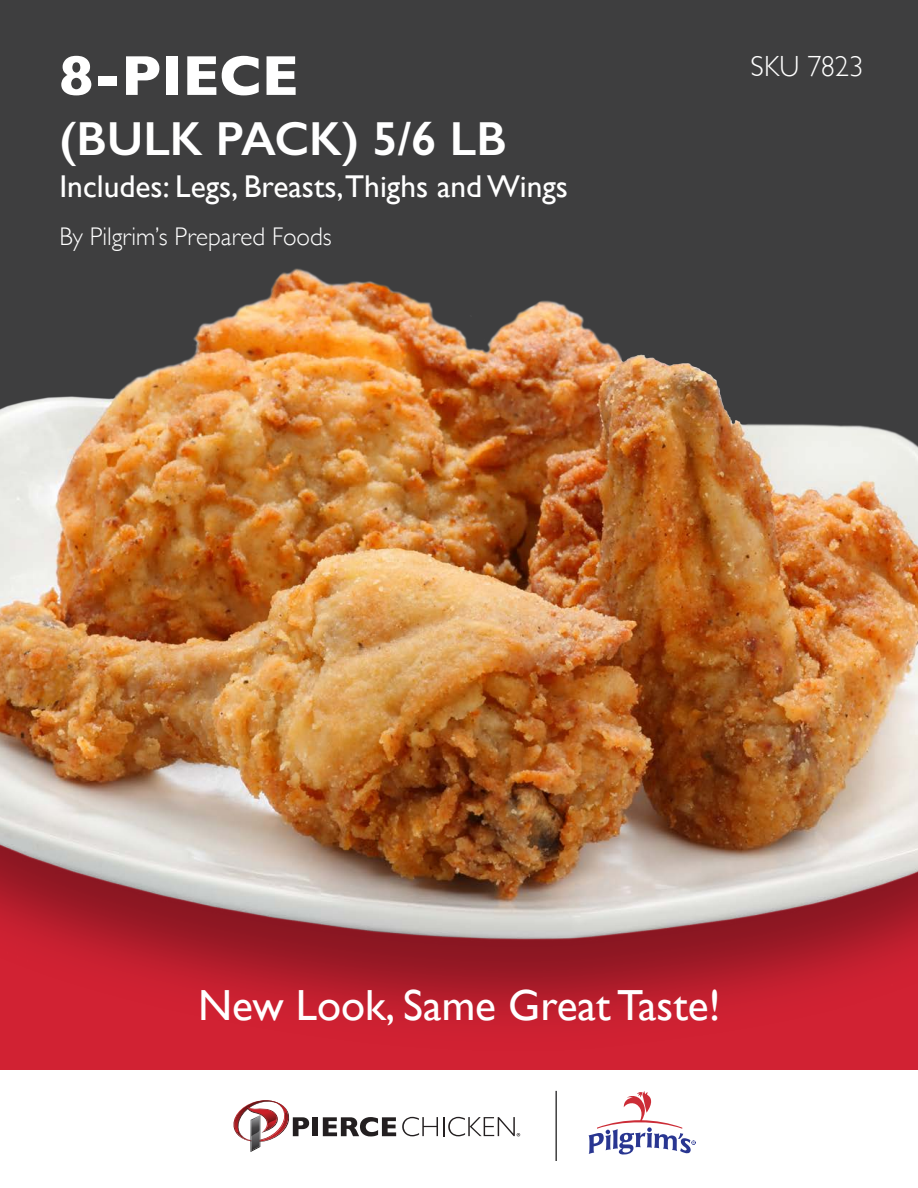
<style>
.page{position:relative;width:918px;height:1188px;background:#fff}
.page>*{position:absolute;margin:0;border:0;box-sizing:border-box;transform-origin:0 0}
.t1{font:700 57px "Gill Sans";color:#fff}
.t2{font:600 48px "Gill Sans";color:#fff}
.t3{font:43.5px "Gill Sans";color:#fff}
.t4{font:31.5px "Gill Sans";color:#fff}
.t5{font:300 29.1px "Gill Sans";color:#fff}
.t6{font:300 25.5px "Gill Sans";color:#fff}
</style>
<div class="page">
<div style="left:0;top:0;width:918px;height:1071px;background:#3e3e3f"></div>
<img style="left:0;top:268px;width:918px;height:799px">
<div style="left:312px;top:1117px;width:6px;height:19px;background:#231f20"></div>
<svg style="left:323px;top:1117px;width:73px;height:19px"></svg>
<svg style="left:402px;top:1117px;width:118px;height:19px"></svg>
<svg style="left:233px;top:1100px;width:76px;height:52px"></svg>
<svg style="left:589px;top:1091px;width:107px;height:63px"></svg>
<hr style="left:555px;top:1091px;width:2px;height:70px;background:#3e3e3f">
<p class="t1" style="left:59px;top:30px;width:241px">8-PIECE</p>
<p class="t2" style="left:59px;top:110px;width:449px">(BULK PACK) 5/6 LB</p>
<p class="t4" style="left:59px;top:168px;width:510px">Includes: Legs, Breasts,Thighs and Wings</p>
<p class="t6" style="left:59px;top:216px;width:274px">By Pilgrim’s Prepared Foods</p>
<p class="t5" style="left:750px;top:43px;width:115px">SKU 7823</p>
<p class="t3" style="left:198px;top:980px;width:524px">New Look, Same Great Taste!</p>
</div>
